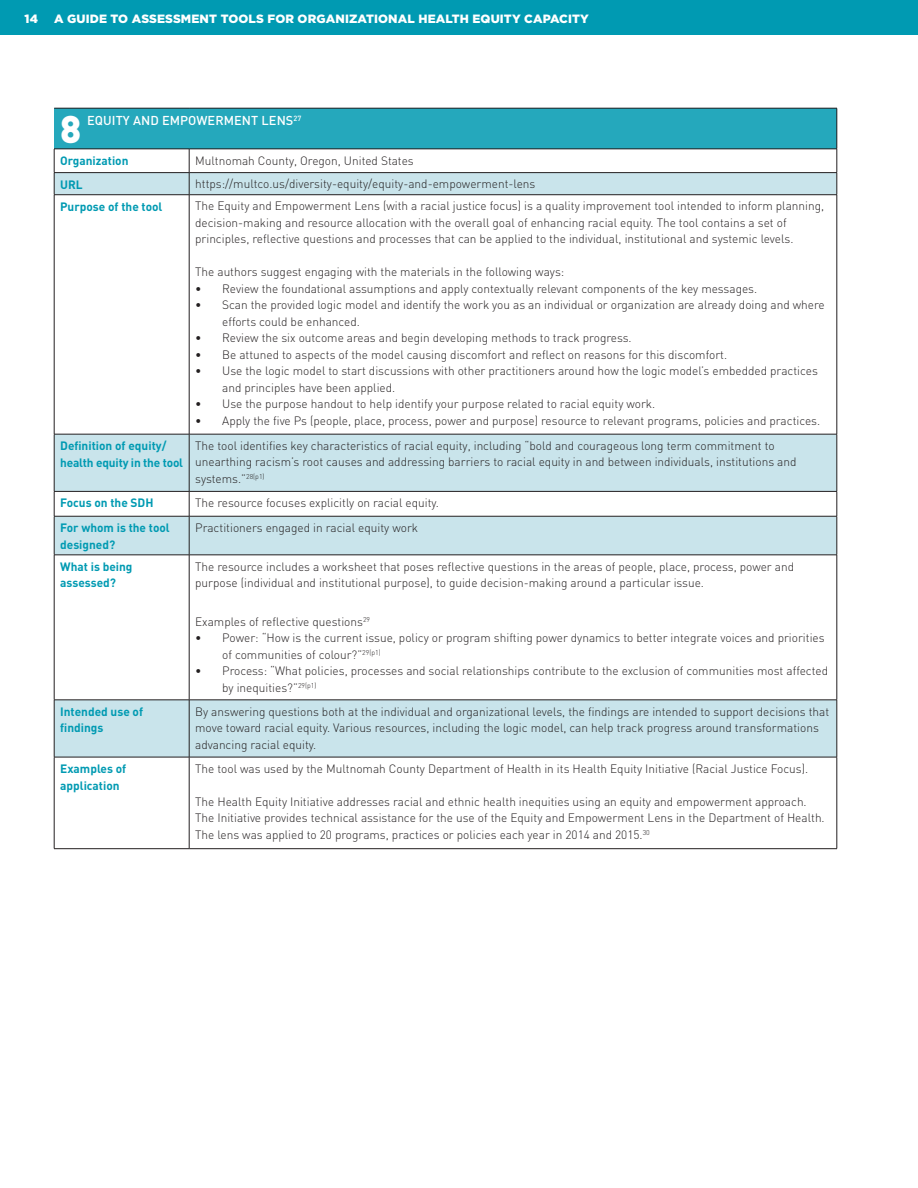
<style>
.page{position:relative;width:918px;height:1188px;background:#fff}
.page>*{position:absolute;margin:0;border:0;box-sizing:border-box;transform-origin:0 0}
.subhead{font:900 38.1px "DIN";color:#fff}
.subhead-2{font:500 12.75px "DIN";letter-spacing:.005em;color:#fff}
.table_copy{font:300 12px/16.5px "DIN";color:#231f20}
.table_copy-2{font:700 12px/16.5px "DIN";color:#009ab2}
.t1{font:900 12px "Gotham HTF";letter-spacing:.01em;color:#fff}
</style>
<div class="page">
<div style="left:0;top:0;width:918px;height:35px;background:#009ab2"></div>
<div style="left:54px;top:108px;width:783px;height:41px;background:#25a8bc"></div>
<svg style="left:55px;top:173px;width:782px;height:584px"></svg>
<hr style="left:54px;top:108px;width:135px;height:1px;background:#231f20">
<hr style="left:189px;top:108px;width:648px;height:1px;background:#231f20">
<hr style="left:837px;top:108px;width:1px;height:41px;background:#231f20">
<hr style="left:54px;top:149px;width:135px;height:1px;background:#231f20">
<hr style="left:189px;top:149px;width:648px;height:1px;background:#231f20">
<hr style="left:54px;top:172px;width:135px;height:1px;background:#231f20">
<svg style="left:54px;top:149px;width:1px;height:45px"></svg>
<hr style="left:189px;top:172px;width:648px;height:1px;background:#231f20">
<svg style="left:189px;top:149px;width:1px;height:45px"></svg>
<svg style="left:837px;top:149px;width:1px;height:46px"></svg>
<hr style="left:54px;top:194px;width:135px;height:1px;background:#231f20">
<hr style="left:54px;top:195px;width:1px;height:239px;background:#231f20">
<hr style="left:189px;top:194px;width:648px;height:1px;background:#231f20">
<hr style="left:189px;top:195px;width:1px;height:239px;background:#231f20">
<hr style="left:837px;top:195px;width:1px;height:239px;background:#231f20">
<hr style="left:54px;top:434px;width:135px;height:1px;background:#231f20">
<hr style="left:54px;top:434px;width:1px;height:57px;background:#231f20">
<hr style="left:189px;top:434px;width:648px;height:1px;background:#231f20">
<hr style="left:189px;top:434px;width:1px;height:57px;background:#231f20">
<hr style="left:837px;top:434px;width:1px;height:57px;background:#231f20">
<hr style="left:54px;top:491px;width:135px;height:1px;background:#231f20">
<svg style="left:54px;top:492px;width:1px;height:24px"></svg>
<hr style="left:189px;top:491px;width:648px;height:1px;background:#231f20">
<svg style="left:189px;top:492px;width:1px;height:24px"></svg>
<svg style="left:837px;top:492px;width:1px;height:24px"></svg>
<hr style="left:54px;top:516px;width:135px;height:1px;background:#231f20">
<hr style="left:54px;top:516px;width:1px;height:39px;background:#231f20">
<hr style="left:189px;top:516px;width:648px;height:1px;background:#231f20">
<hr style="left:189px;top:516px;width:1px;height:39px;background:#231f20">
<hr style="left:837px;top:516px;width:1px;height:39px;background:#231f20">
<hr style="left:54px;top:555px;width:135px;height:1px;background:#231f20">
<hr style="left:54px;top:555px;width:1px;height:145px;background:#231f20">
<hr style="left:189px;top:555px;width:648px;height:1px;background:#231f20">
<hr style="left:189px;top:555px;width:1px;height:145px;background:#231f20">
<hr style="left:837px;top:555px;width:1px;height:145px;background:#231f20">
<hr style="left:54px;top:700px;width:135px;height:1px;background:#231f20">
<hr style="left:54px;top:700px;width:1px;height:57px;background:#231f20">
<hr style="left:189px;top:700px;width:648px;height:1px;background:#231f20">
<hr style="left:189px;top:700px;width:1px;height:57px;background:#231f20">
<hr style="left:837px;top:700px;width:1px;height:57px;background:#231f20">
<hr style="left:54px;top:757px;width:135px;height:1px;background:#231f20">
<hr style="left:54px;top:757px;width:1px;height:92px;background:#231f20">
<hr style="left:189px;top:757px;width:648px;height:1px;background:#231f20">
<hr style="left:189px;top:757px;width:1px;height:92px;background:#231f20">
<hr style="left:837px;top:757px;width:1px;height:92px;background:#231f20">
<hr style="left:54px;top:848px;width:135px;height:1px;background:#231f20">
<hr style="left:189px;top:848px;width:648px;height:1px;background:#231f20">
<p class="t1" style="left:25px;top:12px;width:15px">14</p>
<p class="t1" style="left:54px;top:12px;width:536px">A GUIDE TO ASSESSMENT TOOLS FOR ORGANIZATIONAL HEALTH EQUITY CAPACITY</p>
<p class="subhead" style="left:60px;top:104px;width:23px">8</p>
<p class="subhead-2" style="left:87px;top:112px;width:216px">EQUITY AND EMPOWERMENT LENS<sup>27</sup></p>
<p class="table_copy-2" style="left:60px;top:152px;width:70px">Organization</p>
<p class="table_copy" style="left:195px;top:152px;width:220px">Multnomah County, Oregon, United States</p>
<p class="table_copy-2" style="left:60px;top:176px;width:24px">URL</p>
<p class="table_copy" style="left:195px;top:176px;width:342px">https://multco.us/diversity-equity/equity-and-empowerment-lens</p>
<p class="table_copy-2" style="left:60px;top:198px;width:104px">Purpose of the tool</p>
<p class="table_copy" style="left:195px;top:198px;width:630px">The Equity and Empowerment Lens (with a racial justice focus) is a quality improvement tool intended to inform planning, decision-making and resource allocation with the overall goal of enhancing racial equity. The tool contains a set of principles, reflective questions and processes that can be applied to the individual, institutional and systemic levels.</p>
<p class="table_copy" style="left:195px;top:264px;width:371px">The authors suggest engaging with the materials in the following ways:</p>
<p class="table_copy" style="left:195px;top:280px;width:564px">• Review the foundational assumptions and apply contextually relevant components of the key messages.</p>
<p class="table_copy" style="left:222px;top:297px;width:604px;text-indent:-27px">• Scan the provided logic model and identify the work you as an individual or organization are already doing and where efforts could be enhanced.</p>
<p class="table_copy" style="left:195px;top:330px;width:438px">• Review the six outcome areas and begin developing methods to track progress.</p>
<p class="table_copy" style="left:195px;top:346px;width:533px">• Be attuned to aspects of the model causing discomfort and reflect on reasons for this discomfort.</p>
<p class="table_copy" style="left:222px;top:363px;width:597px;text-indent:-27px">• Use the logic model to start discussions with other practitioners around how the logic model’s embedded practices and principles have been applied.</p>
<p class="table_copy" style="left:195px;top:396px;width:462px">• Use the purpose handout to help identify your purpose related to racial equity work.</p>
<p class="table_copy" style="left:195px;top:412px;width:627px">• Apply the five Ps (people, place, process, power and purpose) resource to relevant programs, policies and practices.</p>
<p class="table_copy-2" style="left:60px;top:437px;width:125px">Definition of equity/ health equity in the tool</p>
<p class="table_copy" style="left:195px;top:437px;width:603px">The tool identifies key characteristics of racial equity, including “bold and courageous long term commitment to unearthing racism’s root causes and addressing barriers to racial equity in and between individuals, institutions and systems.”<sup>28(p1)</sup></p>
<p class="table_copy-2" style="left:60px;top:494px;width:95px">Focus on the SDH</p>
<p class="table_copy" style="left:195px;top:494px;width:245px">The resource focuses explicitly on racial equity.</p>
<p class="table_copy-2" style="left:60px;top:519px;width:111px">For whom is the tool designed?</p>
<p class="table_copy" style="left:195px;top:519px;width:224px">Practitioners engaged in racial equity work</p>
<p class="table_copy-2" style="left:60px;top:558px;width:74px">What is being assessed?</p>
<p class="table_copy" style="left:195px;top:558px;width:600px">The resource includes a worksheet that poses reflective questions in the areas of people, place, process, power and purpose (individual and institutional purpose), to guide decision-making around a particular issue.</p>
<p class="table_copy" style="left:195px;top:613px;width:176px">Examples of reflective questions<sup>29</sup></p>
<p class="table_copy" style="left:222px;top:630px;width:604px;text-indent:-27px">• Power: “How is the current issue, policy or program shifting power dynamics to better integrate voices and priorities of communities of colour?”<sup>29(p1)</sup></p>
<p class="table_copy" style="left:222px;top:663px;width:607px;text-indent:-27px">• Process: “What policies, processes and social relationships contribute to the exclusion of communities most affected by inequities?”<sup>29(p1)</sup></p>
<p class="table_copy-2" style="left:60px;top:703px;width:84px">Intended use of findings</p>
<p class="table_copy" style="left:195px;top:703px;width:636px">By answering questions both at the individual and organizational levels, the findings are intended to support decisions that move toward racial equity. Various resources, including the logic model, can help track progress around transformations advancing racial equity.</p>
<p class="table_copy-2" style="left:60px;top:760px;width:68px">Examples of application</p>
<p class="table_copy" style="left:195px;top:760px;width:615px">The tool was used by the Multnomah County Department of Health in its Health Equity Initiative (Racial Justice Focus).</p>
<p class="table_copy" style="left:195px;top:793px;width:631px">The Health Equity Initiative addresses racial and ethnic health inequities using an equity and empowerment approach.<br>The Initiative provides technical assistance for the use of the Equity and Empowerment Lens in the Department of Health.<br>The lens was applied to 20 programs, practices or policies each year in 2014 and 2015.<sup>30</sup></p>
</div>
